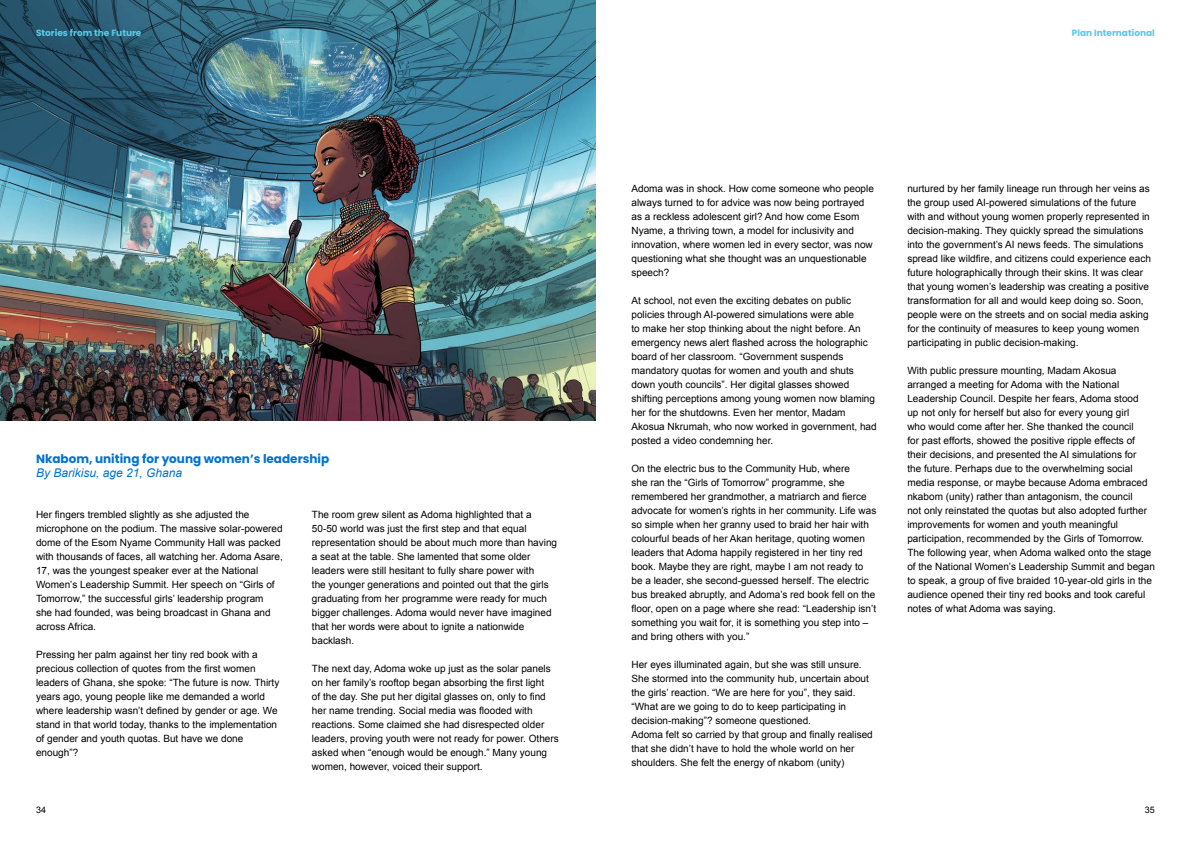
<style>
.page{position:relative;width:1191px;height:842px;background:#fff}
.page>*{position:absolute;margin:0;border:0;box-sizing:border-box;transform-origin:0 0}
.t1{font:700 12px "Poppins";color:#0072ce}
.t2{font:italic 12px "Arial";color:#0072ce}
.t3{font:10px/14px "Arial";color:#000}
.t4{font:700 9px "Poppins";color:#5ac9e6}
.t5{font:9px "Arial";color:#000}
</style>
<div class="page">
<img style="left:0;top:0;width:595px;height:421px">
<p class="t4" style="left:36px;top:28px;width:107px">Stories from the Future</p>
<p class="t1" style="left:36px;top:452px;width:295px">Nkabom, uniting for young women’s leadership</p>
<p class="t2" style="left:36px;top:465px;width:148px">By Barikisu, age 21, Ghana</p>
<p class="t3" style="left:36px;top:508px;width:248px">Her fingers trembled slightly as she adjusted the microphone on the podium. The massive solar-powered dome of the Esom Nyame Community Hall was packed with thousands of faces, all watching her. Adoma Asare, 17, was the youngest speaker ever at the National Women’s Leadership Summit. Her speech on “Girls of Tomorrow,” the successful girls’ leadership program<br>she had founded, was being broadcast in Ghana and across Africa.</p>
<p class="t3" style="left:36px;top:648px;width:245px">Pressing her palm against her tiny red book with a precious collection of quotes from the first women leaders of Ghana, she spoke: “The future is now. Thirty years ago, young people like me demanded a world where leadership wasn’t defined by gender or age. We stand in that world today, thanks to the implementation of gender and youth quotas. But have we done enough”?</p>
<p class="t5" style="left:36px;top:803px;width:12px">34</p>
<p class="t3" style="left:312px;top:508px;width:247px">The room grew silent as Adoma highlighted that a 50-50 world was just the first step and that equal representation should be about much more than having a seat at the table. She lamented that some older leaders were still hesitant to fully share power with<br>the younger generations and pointed out that the girls graduating from her programme were ready for much bigger challenges. Adoma would never have imagined that her words were about to ignite a nationwide backlash.</p>
<p class="t3" style="left:312px;top:662px;width:248px">The next day, Adoma woke up just as the solar panels on her family’s rooftop began absorbing the first light<br>of the day. She put her digital glasses on, only to find her name trending. Social media was flooded with reactions. Some claimed she had disrespected older leaders, proving youth were not ready for power. Others asked when “enough would be enough.” Many young women, however, voiced their support.</p>
<p class="t4" style="left:1071px;top:28px;width:85px">Plan International</p>
<p class="t3" style="left:631px;top:181px;width:244px">Adoma was in shock. How come someone who people always turned to for advice was now being portrayed as a reckless adolescent girl? And how come Esom Nyame, a thriving town, a model for inclusivity and innovation, where women led in every sector, was now questioning what she thought was an unquestionable speech?</p>
<p class="t3" style="left:631px;top:293px;width:247px">At school, not even the exciting debates on public policies through AI-powered simulations were able<br>to make her stop thinking about the night before. An emergency news alert flashed across the holographic board of her classroom. “Government suspends mandatory quotas for women and youth and shuts down youth councils”. Her digital glasses showed shifting perceptions among young women now blaming her for the shutdowns. Even her mentor, Madam Akosua Nkrumah, who now worked in government, had posted a video condemning her.</p>
<p class="t3" style="left:631px;top:461px;width:246px">On the electric bus to the Community Hub, where<br>she ran the “Girls of Tomorrow” programme, she remembered her grandmother, a matriarch and fierce advocate for women’s rights in her community. Life was so simple when her granny used to braid her hair with colourful beads of her Akan heritage, quoting women leaders that Adoma happily registered in her tiny red book. Maybe they are right, maybe I am not ready to be a leader, she second-guessed herself. The electric bus breaked abruptly, and Adoma’s red book fell on the floor, open on a page where she read: “Leadership isn’t something you wait for, it is something you step into – and bring others with you.”</p>
<p class="t3" style="left:631px;top:657px;width:243px">Her eyes illuminated again, but she was still unsure.<br>She stormed into the community hub, uncertain about the girls’ reaction. “We are here for you”, they said. “What are we going to do to keep participating in decision-making”? someone questioned.<br>Adoma felt so carried by that group and finally realised that she didn’t have to hold the whole world on her shoulders. She felt the energy of nkabom (unity)</p>
<p class="t3" style="left:907px;top:181px;width:245px">nurtured by her family lineage run through her veins as the group used AI-powered simulations of the future with and without young women properly represented in decision-making. They quickly spread the simulations into the government’s AI news feeds. The simulations spread like wildfire, and citizens could experience each future holographically through their skins. It was clear that young women’s leadership was creating a positive transformation for all and would keep doing so. Soon, people were on the streets and on social media asking for the continuity of measures to keep young women participating in public decision-making.</p>
<p class="t3" style="left:907px;top:363px;width:249px">With public pressure mounting, Madam Akosua arranged a meeting for Adoma with the National Leadership Council. Despite her fears, Adoma stood<br>up not only for herself but also for every young girl<br>who would come after her. She thanked the council<br>for past efforts, showed the positive ripple effects of their decisions, and presented the AI simulations for<br>the future. Perhaps due to the overwhelming social media response, or maybe because Adoma embraced nkabom (unity) rather than antagonism, the council<br>not only reinstated the quotas but also adopted further improvements for women and youth meaningful participation, recommended by the Girls of Tomorrow.<br>The following year, when Adoma walked onto the stage of the National Women’s Leadership Summit and began to speak, a group of five braided 10-year-old girls in the audience opened their tiny red books and took careful notes of what Adoma was saying.</p>
<p class="t5" style="left:1145px;top:803px;width:12px">35</p>
</div>
